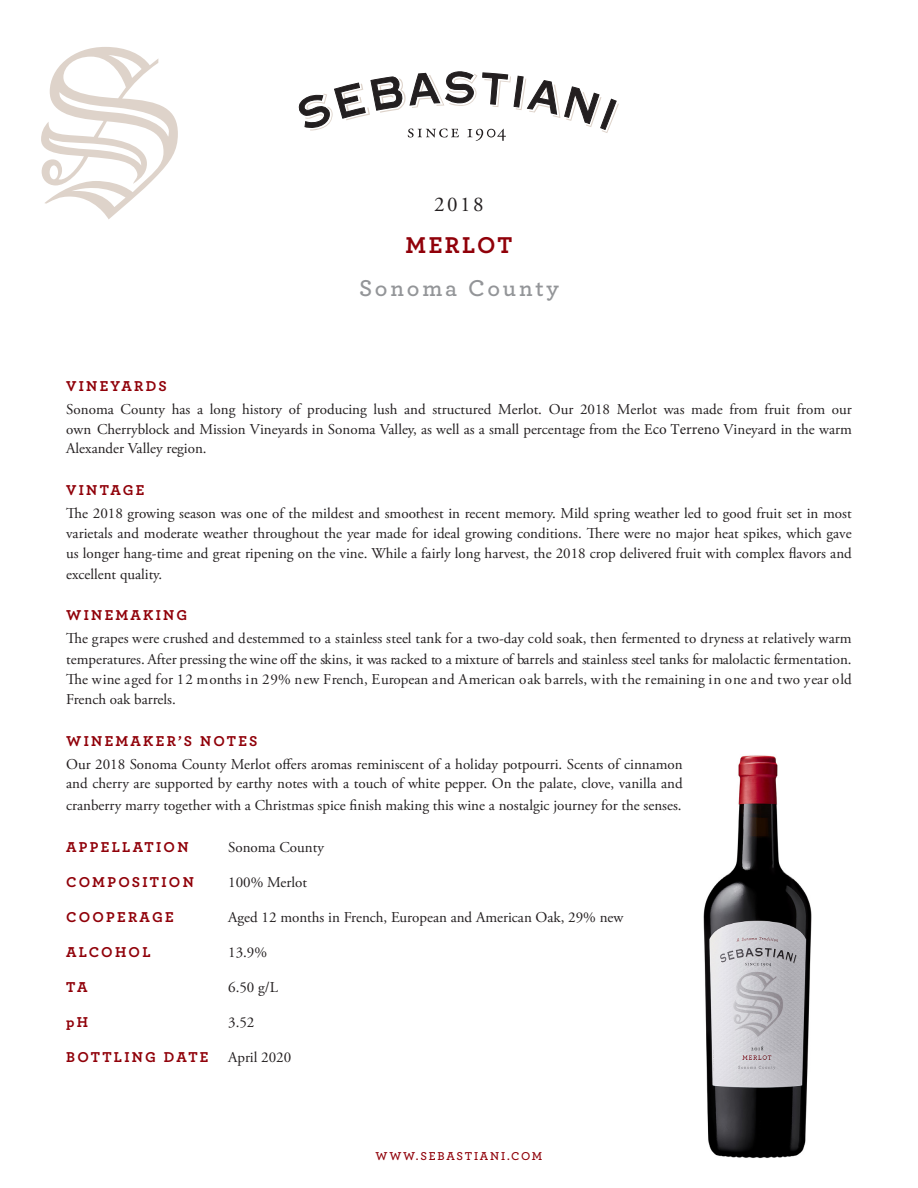
<style>
.page{position:relative;width:918px;height:1188px;background:#fff}
.page>*{position:absolute;margin:0;border:0;box-sizing:border-box;transform-origin:0 0}
.t1{font:600 24px/42.3px "Archer";letter-spacing:.11em;color:#939598;text-align:center}
.t2{font:21px "Adobe Garamond Pro";color:#231f20}
.t3{font:15px/20.2px "Adobe Garamond Pro";color:#231f20}
.t4{font:700 15px "Archer";letter-spacing:.15em;color:#900009}
.t5{font:600 12px "Archer";letter-spacing:.15em;color:#900009}
.s1{font-weight:700;color:#900009}
.s2{font-family:"Archer";font-weight:700;color:#900009}
.s3{font-family:"Minion Pro"}
</style>
<div class="page">
<svg style="left:41px;top:47px;width:137px;height:172px"></svg>
<svg style="left:298px;top:71px;width:321px;height:70px"></svg>
<img style="left:703px;top:755px;width:109px;height:404px">
<p class="t2" style="left:434px;top:192px;width:51px">2018</p>
<p class="t1" style="left:359px;top:223px;width:201px"><span class="s1">MERLOT<br></span>Sonoma County</p>
<p class="t3" style="left:66px;top:375px;width:787px;line-height:23px"><span class="s2">VINEYARDS<br></span>Sonoma County has a long history of producing lush and structured Merlot. Our 2018 Merlot was made from fruit from our</p>
<p class="t3" style="left:66px;top:420px;width:787px;line-height:19.5px">own Cherryblock and Mission Vineyards in Sonoma Valley, as well as a small percentage from the <span class="s3">Eco Terreno</span> Vineyard in the warm<br>Alexander Valley region.</p>
<p class="t3" style="left:66px;top:479px;width:787px;line-height:23px"><span class="s2">VINTAGE<br></span>The 2018 growing season was one of the mildest and smoothest in recent memory. Mild spring weather led to good fruit set in most</p>
<p class="t3" style="left:66px;top:524px;width:787px;text-align:justify">varietals and moderate weather throughout the year made for ideal growing conditions. There were no major heat spikes, which gave us longer hang-time and great ripening on the vine. While a fairly long harvest, the 2018 crop delivered fruit with complex flavors and excellent quality.</p>
<p class="t3" style="left:66px;top:605px;width:787px;line-height:23px"><span class="s2">WINEMAKING<br></span>The grapes were crushed and destemmed to a stainless steel tank for a two-day cold soak, then fermented to dryness at relatively warm</p>
<p class="t3" style="left:66px;top:649px;width:787px;text-align:justify">temperatures. After pressing the wine off the skins, it was racked to a mixture of barrels and stainless steel tanks for malolactic fermentation.<br>The wine aged for 12 months in 29% new French, European and American oak barrels, with the remaining in one and two year old French oak barrels.</p>
<p class="t4" style="left:66px;top:729px;width:193px">WINEMAKER’S NOTES</p>
<p class="t3" style="left:66px;top:755px;width:618px;line-height:19.5px">Our 2018 Sonoma County Merlot offers aromas reminiscent of a holiday potpourri. Scents of cinnamon and cherry are supported by earthy notes with a touch of white pepper. On the palate, clove, vanilla and</p>
<p class="t3" style="left:66px;top:796px;width:617px">cranberry marry together with a Christmas spice finish making this wine a nostalgic journey for the senses.</p>
<p class="t4" style="left:66px;top:835px;width:124px">APPELLATION</p>
<p class="t3" style="left:228px;top:837px;width:97px">Sonoma County</p>
<p class="t4" style="left:66px;top:870px;width:129px">COMPOSITION</p>
<p class="t3" style="left:228px;top:873px;width:80px">100% Merlot</p>
<p class="t4" style="left:66px;top:905px;width:109px">COOPERAGE</p>
<p class="t3" style="left:228px;top:908px;width:397px">Aged 12 months in French, European and American Oak, 29% new</p>
<p class="t4" style="left:66px;top:940px;width:86px">ALCOHOL</p>
<p class="t3" style="left:228px;top:943px;width:40px">13.9%</p>
<p class="t4" style="left:66px;top:975px;width:23px">TA</p>
<p class="t3" style="left:228px;top:978px;width:51px">6.50 g/L</p>
<p class="t4" style="left:66px;top:1010px;width:23px">pH</p>
<p class="t3" style="left:228px;top:1013px;width:28px">3.52</p>
<p class="t4" style="left:66px;top:1046px;width:144px">BOTTLING DATE</p>
<p class="t3" style="left:228px;top:1048px;width:65px">April 2020</p>
<p class="t5" style="left:376px;top:1147px;width:168px">WWW.SEBASTIANI.COM</p>
</div>
